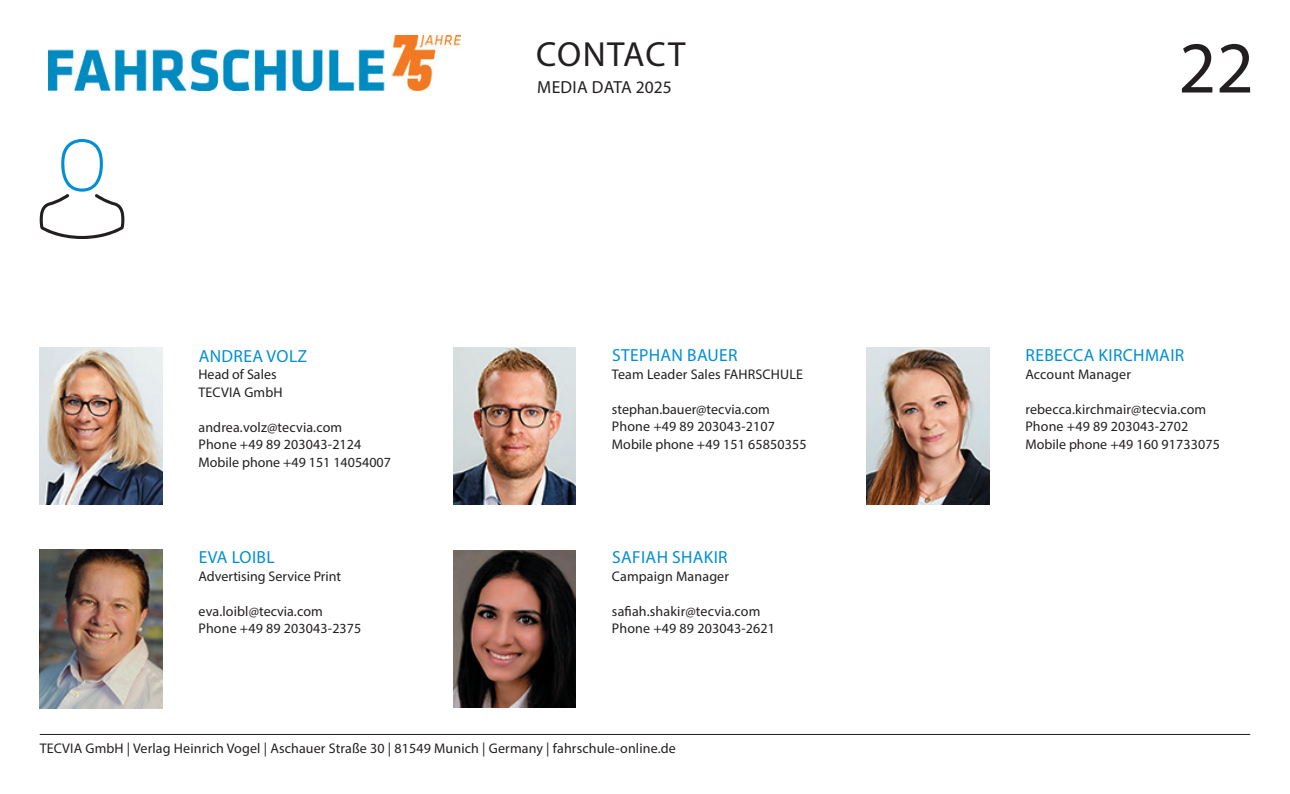
<style>
.page{position:relative;width:1290px;height:794px;background:#fff}
.page>*{position:absolute;margin:0;border:0;box-sizing:border-box;transform-origin:0 0}
.t1{font:73.5px "Myriad Pro";color:#231f20}
.t2{font:35px "Myriad Pro";letter-spacing:.03em;color:#231f20}
.t3{font:17.5px "Myriad Pro";letter-spacing:.02em;color:#008fd5}
.t4{font:17.5px "Myriad Pro";letter-spacing:.005em;color:#231f20}
.t5{font:14px "Myriad Pro";letter-spacing:.01em;color:#231f20}
</style>
<div class="page">
<hr style="left:40px;top:734px;width:1210px;height:1px;background:#231f20">
<img style="left:48px;top:36px;width:412px;height:54px">
<img style="left:40px;top:549px;width:122px;height:159px">
<img style="left:40px;top:347px;width:122px;height:158px">
<img style="left:453px;top:347px;width:123px;height:158px">
<svg style="left:40px;top:139px;width:84px;height:100px"></svg>
<img style="left:866px;top:347px;width:123px;height:158px">
<img style="left:453px;top:550px;width:123px;height:157px">
<p class="t2" style="left:536px;top:33px;width:151px">CONTACT</p>
<p class="t3" style="left:199px;top:345px;width:110px">ANDREA VOLZ</p>
<p class="t5" style="left:198px;top:366px;width:80px">Head of Sales</p>
<p class="t5" style="left:198px;top:383px;width:86px">TECVIA GmbH</p>
<p class="t5" style="left:198px;top:418px;width:145px">andrea.volz@tecvia.com</p>
<p class="t5" style="left:198px;top:436px;width:164px">Phone +49 89 203043-2124</p>
<p class="t5" style="left:198px;top:453px;width:194px">Mobile phone +49 151 14054007</p>
<p class="t3" style="left:199px;top:547px;width:77px">EVA LOIBL</p>
<p class="t5" style="left:198px;top:567px;width:144px">Advertising Service Print</p>
<p class="t5" style="left:198px;top:602px;width:126px">eva.loibl@tecvia.com</p>
<p class="t5" style="left:198px;top:620px;width:164px">Phone +49 89 203043-2375</p>
<p class="t4" style="left:537px;top:76px;width:136px">MEDIA DATA 2025</p>
<p class="t3" style="left:612px;top:344px;width:127px">STEPHAN BAUER</p>
<p class="t5" style="left:612px;top:365px;width:192px">Team Leader Sales FAHRSCHULE</p>
<p class="t5" style="left:612px;top:400px;width:159px">stephan.bauer@tecvia.com</p>
<p class="t5" style="left:612px;top:418px;width:164px">Phone +49 89 203043-2107</p>
<p class="t5" style="left:612px;top:435px;width:196px">Mobile phone +49 151 65850355</p>
<p class="t3" style="left:612px;top:546px;width:117px">SAFIAH SHAKIR</p>
<p class="t5" style="left:612px;top:567px;width:119px">Campaign Manager</p>
<p class="t5" style="left:612px;top:602px;width:150px">safiah.shakir@tecvia.com</p>
<p class="t5" style="left:612px;top:620px;width:164px">Phone +49 89 203043-2621</p>
<p class="t5" style="left:40px;top:740px;width:638px">TECVIA GmbH | Verlag Heinrich Vogel | Aschauer Straße 30 | 81549 Munich | Germany | fahrschule-online.de</p>
<h1 class="t1" style="left:1178px;top:23px;width:77px">22</h1>
<p class="t3" style="left:1025px;top:344px;width:160px">REBECCA KIRCHMAIR</p>
<p class="t5" style="left:1025px;top:365px;width:107px">Account Manager</p>
<p class="t5" style="left:1025px;top:400px;width:182px">rebecca.kirchmair@tecvia.com</p>
<p class="t5" style="left:1025px;top:418px;width:164px">Phone +49 89 203043-2702</p>
<p class="t5" style="left:1025px;top:435px;width:196px">Mobile phone +49 160 91733075</p>
</div>
